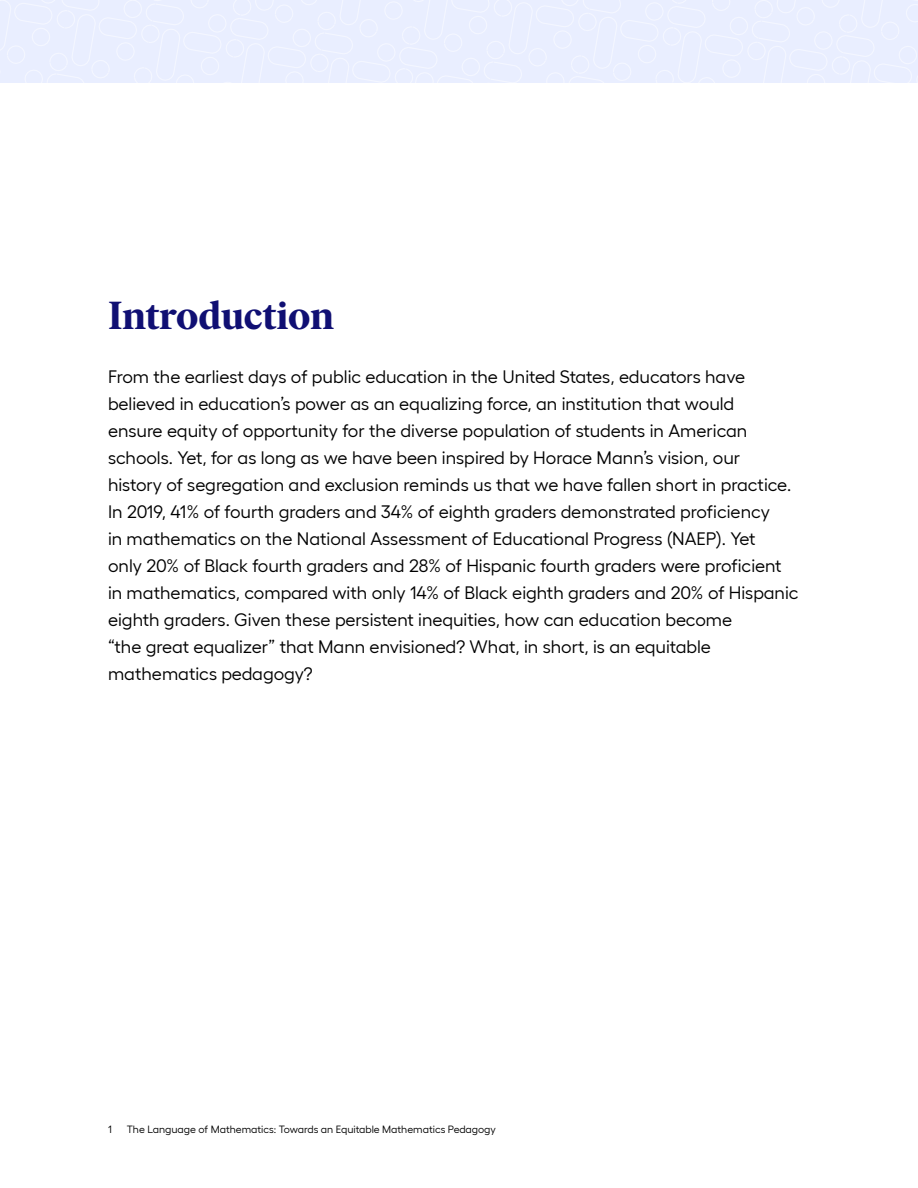
<style>
.page{position:relative;width:918px;height:1188px;background:#fff}
.page>*{position:absolute;margin:0;border:0;box-sizing:border-box;transform-origin:0 0}
.t1{font:700 39px "Ivar Headline";letter-spacing:-.01em;color:#100f73}
.t2{font:18px/27px "Hellix";color:#000}
.t3{font:10.5px "Hellix";color:#000}
</style>
<div class="page">
<div style="left:0;top:0;width:918px;height:82px;background:#e9eeff"></div>
<h1 class="t1" style="left:108px;top:294px;width:228px">Introduction</h1>
<p class="t2" style="left:108px;top:362px;width:692px">From the earliest days of public education in the United States, educators have believed in education’s power as an equalizing force, an institution that would<br>ensure equity of opportunity for the diverse population of students in American schools. Yet, for as long as we have been inspired by Horace Mann’s vision, our history of segregation and exclusion reminds us that we have fallen short in practice.<br>In 2019, 41% of fourth graders and 34% of eighth graders demonstrated proficiency<br>in mathematics on the National Assessment of Educational Progress (NAEP). Yet<br>only 20% of Black fourth graders and 28% of Hispanic fourth graders were proficient in mathematics, compared with only 14% of Black eighth graders and 20% of Hispanic eighth graders. Given these persistent inequities, how can education become<br>“the great equalizer” that Mann envisioned? What, in short, is an equitable mathematics pedagogy?</p>
<p class="t3" style="left:108px;top:1121px;width:5px">1</p>
<p class="t3" style="left:127px;top:1121px;width:371px">The Language of Mathematics: Towards an Equitable Mathematics Pedagogy</p>
</div>
